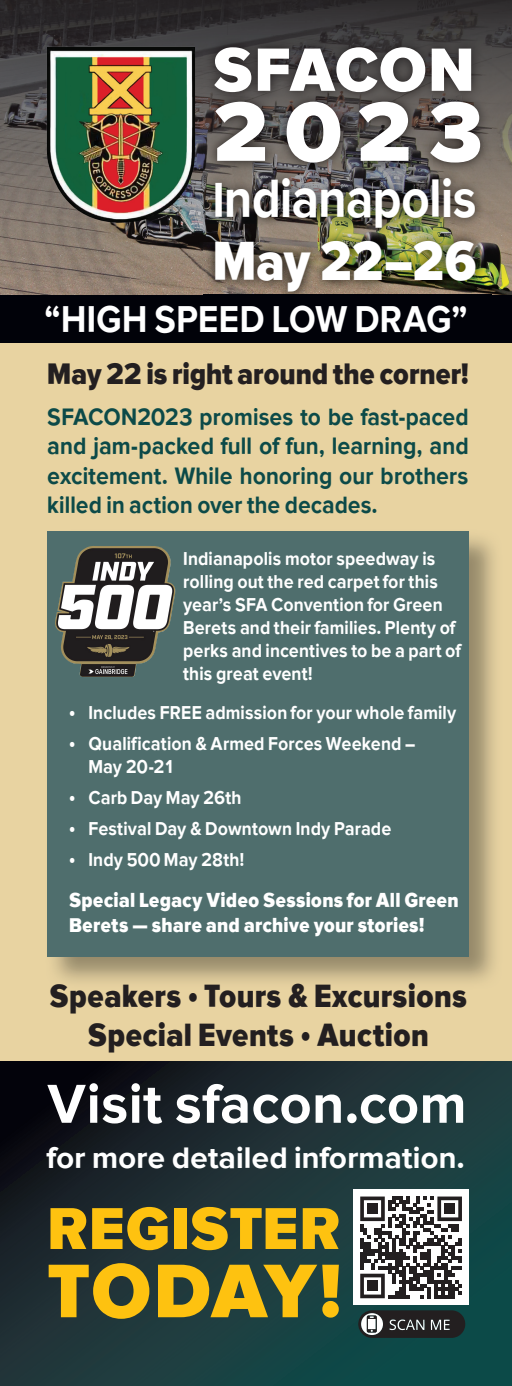
<style>
.page{position:relative;width:512px;height:1386px;background:#fff}
.page>*{position:absolute;margin:0;border:0;box-sizing:border-box;transform-origin:0 0}
.t1{font:900 86.1px "Proxima Sans";color:#fff}
.t2{font:900 78.75px "Proxima Sans";letter-spacing:-.005em;color:#fec210}
.t3{font:900 63.35px "Proxima Sans";color:#fff}
.t4{font:900 61.25px "Proxima Sans";letter-spacing:.01em;color:#fec210}
.t5{font:500 56.88px "Proxima Sans";letter-spacing:.005em;color:#fff}
.t6{font:900 56.88px "Proxima Sans";letter-spacing:-.025em;color:#fff;scale:.85 1}
.t7{font:500 56px "Proxima Sans";letter-spacing:-.01em;color:#fff;scale:.87 1}
.t8{font:500 38.5px "Proxima Sans";letter-spacing:.01em;color:#fff;scale:.9 1}
.t9{font:900 33.25px/39.9px "Proxima Sans";color:#231f20;text-align:center;scale:.88 1}
.t10{font:500 30.8px "Proxima Sans";color:#fff}
.t11{font:900 30.62px "Proxima Sans";letter-spacing:-.005em;color:#231f20;scale:.87 1}
.t12{font:500 24.5px/29.4px "Proxima Sans";letter-spacing:.005em;color:#0c4a48;text-align:justify;scale:.9 1}
.t13{font:900 21px/25.2px "Proxima Sans";letter-spacing:.005em;color:#fff;scale:.88 1}
.t14{font:500 19.25px/23.1px "Proxima Sans";letter-spacing:.005em;color:#fff;scale:.9 1}
.s1{font-size:50.75px}
</style>
<div class="page">
<div style="left:0;top:335px;width:512px;height:958px;background:#e8d3a1"></div>
<svg style="left:0;top:1061px;width:512px;height:325px;background:#1a3236"></svg>
<img style="left:0;top:0;width:227px;height:177px">
<img style="left:227px;top:0;width:285px;height:59px">
<img style="left:491px;top:59px;width:21px;height:236px">
<img style="left:0;top:177px;width:204px;height:118px">
<div style="left:0;top:295px;width:512px;height:47px;background:#010209"></div>
<img style="left:204px;top:36px;width:287px;height:259px">
<img style="left:46px;top:47px;width:150px;height:177px">
<img style="left:47px;top:537px;width:448px;height:445px">
<div style="left:47px;top:531px;width:422px;height:425px;background:#4f6e6d"></div>
<img style="left:55px;top:546px;width:120px;height:131px">
<svg style="left:358px;top:1310px;width:107px;height:28px;background:#434646"></svg>
<div style="left:353px;top:1190px;width:116px;height:115px;background:#fff"></div>
<svg style="left:360px;top:1197px;width:102px;height:101px"></svg>
<div style="left:367px;top:1204px;width:11px;height:10px;background:#231f20"></div>
<div style="left:444px;top:1204px;width:11px;height:10px;background:#231f20"></div>
<div style="left:367px;top:1281px;width:11px;height:10px;background:#231f20"></div>
<h3 class="t3" style="left:213px;top:33px;width:263px">SFACON</h3>
<h1 class="t1" style="left:213px;top:83px;width:273px">2023</h1>
<h3 class="t7" style="left:213px;top:166px;width:305px"><span class="s1">I</span>ndianapolis</h3>
<h3 class="t6" style="left:213px;top:228px;width:312px">May 22–26</h3>
<h3 class="t8" style="left:44px;top:298px;width:471px">“HIGH SPEED LOW DRAG”</h3>
<h3 class="t11" style="left:47px;top:356px;width:486px">May 22 is right around the corner!</h3>
<p class="t12" style="left:47px;top:402px;width:470px">SFACON2023 promises to be fast-paced and jam-packed full of fun, learning, and excitement. While honoring our brothers killed in action over the decades.</p>
<p class="t14" style="left:183px;top:546px;width:310px">Indianapolis motor speedway is rolling out the red carpet for this year’s SFA Convention for Green<br>Berets and their families. Plenty of perks and incentives to be a part of this great event!</p>
<p class="t14" style="left:69px;top:701px;width:432px">• Includes FREE admission for your whole family</p>
<p class="t14" style="left:88px;top:732px;width:365px;text-indent:-19px">• Qualification &amp; Armed Forces Weekend –<br>May 20-21</p>
<p class="t14" style="left:69px;top:786px;width:193px">• Carb Day May 26th</p>
<p class="t14" style="left:69px;top:817px;width:360px">• Festival Day &amp; Downtown Indy Parade</p>
<p class="t14" style="left:69px;top:848px;width:196px">• Indy 500 May 28th!</p>
<p class="t13" style="left:69px;top:887px;width:444px">Special Legacy Video Sessions for All Green<br>Berets — share and archive your stories!</p>
<h3 class="t9" style="left:49px;top:975px;width:476px">Speakers • Tours &amp; Excursions<br>Special Events • Auction</h3>
<h3 class="t5" style="left:47px;top:1071px;width:421px">Visit sfacon.com</h3>
<h3 class="t10" style="left:47px;top:1140px;width:419px">for more detailed information.</h3>
<h3 class="t4" style="left:47px;top:1193px;width:295px">REGISTER</h3>
<h2 class="t2" style="left:47px;top:1246px;width:296px">TODAY!</h2>
</div>
